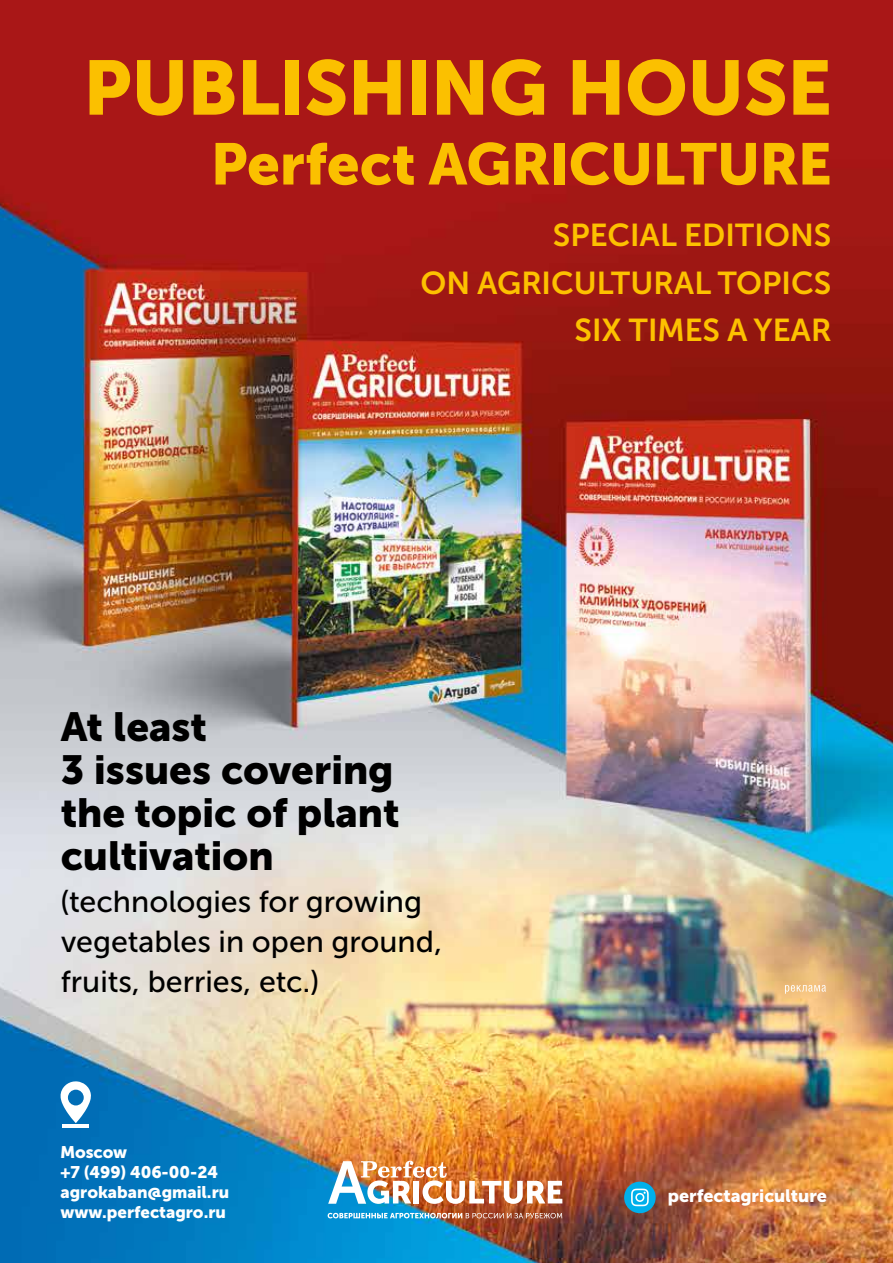
<style>
.page{position:relative;width:893px;height:1263px;background:#fff}
.page>*{position:absolute;margin:0;border:0;box-sizing:border-box;transform-origin:0 0}
.t1{font:76.35px "Museo Sans Cyrillic 900";color:#fbc000}
.t2{font:58.2px "Museo Sans Cyrillic 900";color:#fbc000}
.t3{font:40.35px/43.2px "Museo Sans Cyrillic 900";color:#000}
.t4{font:31.5px/47.5px "Museo Sans Cyrillic 700";color:#fdc100;text-align:right}
.t5{font:30.15px/39.9px "Museo Sans Cyrillic 500";color:#000}
.t6{font:17.85px "Museo Sans Cyrillic 900";color:#fff}
.t7{font:16.8px/20.1px "Museo Sans Cyrillic 900";color:#fff}
</style>
<div class="page">
<img style="left:0;top:0;width:893px;height:1263px">
<img style="left:328px;top:1161px;width:234px;height:43px">
<svg style="left:328px;top:1213px;width:234px;height:5px"></svg>
<div style="left:624px;top:1182px;width:32px;height:31px;background:#00b0eb;border-radius:16px"></div>
<svg style="left:631px;top:1188px;width:18px;height:18px"></svg>
<hr style="left:62px;top:1125px;width:27px;height:3px;background:#fff">
<svg style="left:60px;top:1081px;width:31px;height:42px"></svg>
<svg style="left:785px;top:985px;width:41px;height:9px"></svg>
<h1 class="t1" style="left:84px;top:45px;width:749px">PUBLISHING HOUSE</h1>
<h2 class="t2" style="left:211px;top:131px;width:622px">Perfect AGRICULTURE</h2>
<p class="t4" style="left:420px;top:211px;width:412px">SPECIAL EDITIONS<br>ON AGRICULTURAL TOPICS<br>SIX TIMES A YEAR</p>
<h3 class="t3" style="left:61px;top:705px;width:341px">At least<br>3 issues covering the topic of plant cultivation</h3>
<p class="t5" style="left:61px;top:882px;width:383px">(technologies for growing vegetables in open ground, fruits, berries, etc.)</p>
<p class="t7" style="left:61px;top:1142px;width:170px">Moscow<br>+7 (499) 406-00-24 agrokaban@gmail.ru www.perfectagro.ru</p>
<p class="t6" style="left:668px;top:1185px;width:161px">perfectagriculture</p>
</div>
